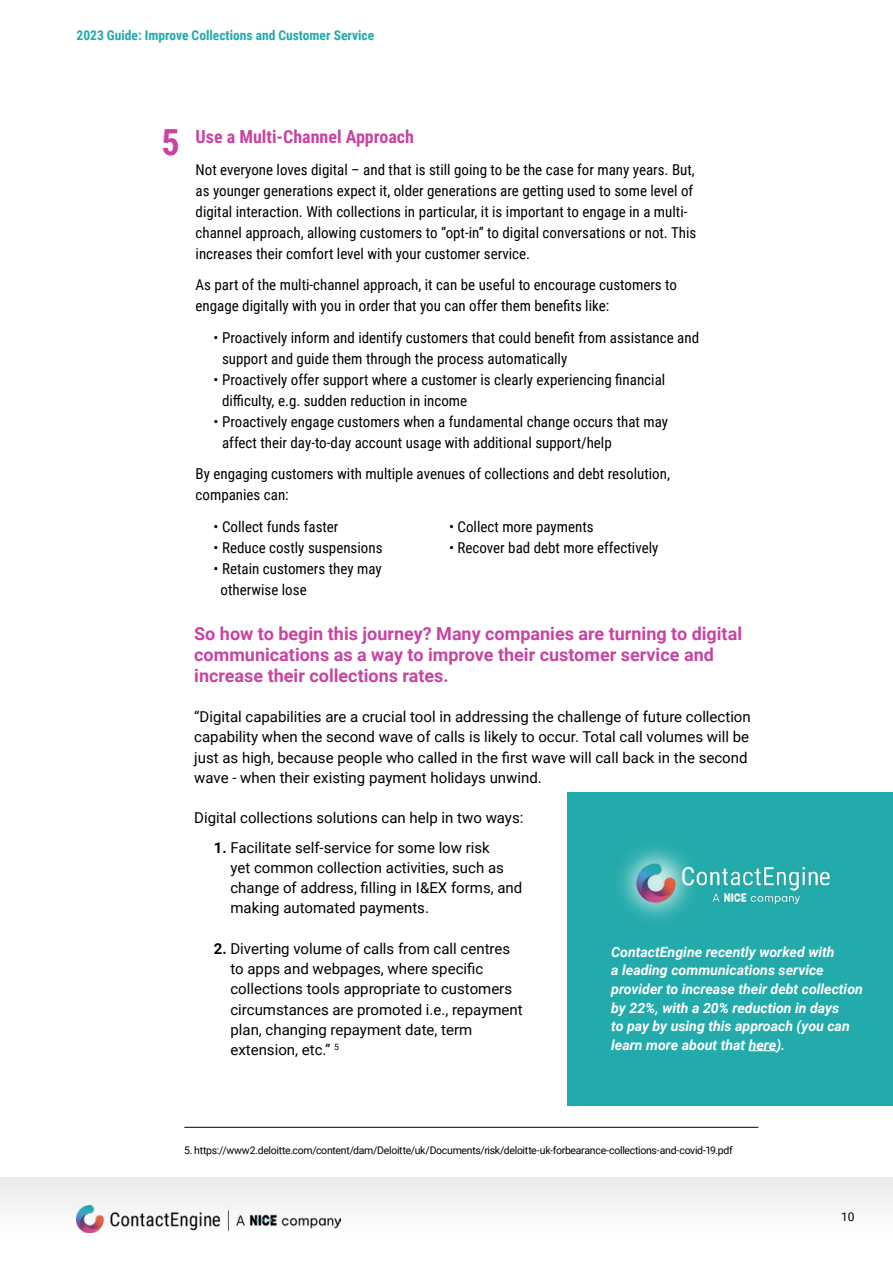
<style>
.page{position:relative;width:893px;height:1263px;background:#fff}
.page>*{position:absolute;margin:0;border:0;box-sizing:border-box;transform-origin:0 0}
.t1{font:700 36px "Roboto Condensed";color:#c745a1}
.t2{font:700 18px/21px "Roboto";color:#c745a1}
.t3{font:700 18px "Roboto Condensed";color:#c745a1}
.t4{font:15px/21px "Roboto Condensed";color:#000}
.t5{font:15px/20.2px "Roboto";color:#000}
.t6{font:italic 700 14.1px/18.6px "Roboto";color:#fff}
.t7{font:700 13.5px "Roboto Condensed";color:#23aaaa}
.t8{font:12px "Roboto";color:#000}
.CE_Footnote{font:10.5px "Roboto";letter-spacing:-.03em;color:#000}
.s1{font-weight:700}
</style>
<div class="page">
<div style="left:0;top:1178px;width:893px;height:85px;background:linear-gradient(to right,#f8f7f8,#f8f8f8)"></div>
<img style="left:77px;top:1205px;width:263px;height:28px">
<div style="left:568px;top:793px;width:325px;height:313px;background:#23aaaa"></div>
<svg style="left:749px;top:1050px;width:27px;height:1px"></svg>
<img style="left:619px;top:846px;width:211px;height:74px">
<hr style="left:184px;top:1127px;width:574px;height:1px;background:#000">
<p class="t7" style="left:77px;top:26px;width:299px">2023 Guide: Improve Collections and Customer Service</p>
<p class="t1" style="left:162px;top:117px;width:20px">5</p>
<p class="t3" style="left:196px;top:124px;width:220px">Use a Multi-Channel Approach</p>
<p class="t4" style="left:196px;top:158px;width:502px">Not everyone loves digital – and that is still going to be the case for many years. But, as younger generations expect it, older generations are getting used to some level of digital interaction. With collections in particular, it is important to engage in a multi&shy;channel approach, allowing customers to “opt-in” to digital conversations or not. This increases their comfort level with your customer service.</p>
<p class="t4" style="left:196px;top:274px;width:483px">As part of the multi-channel approach, it can be useful to encourage customers to engage digitally with you in order that you can offer them benefits like:</p>
<p class="t4" style="left:222px;top:326px;width:479px;text-indent:-8px">• Proactively inform and identify customers that could benefit from assistance and support and guide them through the process automatically</p>
<p class="t4" style="left:222px;top:368px;width:445px;text-indent:-8px">• Proactively offer support where a customer is clearly experiencing financial difficulty, e.g. sudden reduction in income</p>
<p class="t4" style="left:222px;top:410px;width:447px;text-indent:-8px">• Proactively engage customers when a fundamental change occurs that may affect their day-to-day account usage with additional support/help</p>
<p class="t4" style="left:196px;top:463px;width:476px">By engaging customers with multiple avenues of collections and debt resolution, companies can:</p>
<p class="t4" style="left:214px;top:515px;width:126px">• Collect funds faster</p>
<p class="t4" style="left:449px;top:515px;width:146px">• Collect more payments</p>
<p class="t4" style="left:214px;top:536px;width:170px">• Reduce costly suspensions</p>
<p class="t4" style="left:449px;top:536px;width:211px">• Recover bad debt more effectively</p>
<p class="t4" style="left:214px;top:557px;width:170px">• Retain customers they may</p>
<p class="t4" style="left:220px;top:578px;width:88px">otherwise lose</p>
<p class="t2" style="left:194px;top:622px;width:549px">So how to begin this journey? Many companies are turning to digital communications as a way to improve their customer service and increase their collections rates.</p>
<p class="t5" style="left:194px;top:706px;width:558px">“Digital capabilities are a crucial tool in addressing the challenge of future collection capability when the second wave of calls is likely to occur. Total call volumes will be just as high, because people who called in the first wave will call back in the second wave - when their existing payment holidays unwind.</p>
<p class="t5" style="left:194px;top:807px;width:331px">Digital collections solutions can help in two ways:</p>
<p class="t5" style="left:230px;top:837px;width:293px;text-indent:-17px"><span class="s1">1.</span> Facilitate self-service for some low risk<br>yet common collection activities, such as change of address, filling in I&amp;EX forms, and making automated payments.</p>
<p class="t5" style="left:230px;top:938px;width:294px;text-indent:-17px"><span class="s1">2.</span> Diverting volume of calls from call centres to apps and webpages, where specific collections tools appropriate to customers circumstances are promoted i.e., repayment plan, changing repayment date, term extension, etc.” <sup>5</sup></p>
<p class="t6" style="left:611px;top:942px;width:253px">ContactEngine recently worked with<br>a leading communications service provider to increase their debt collection by 22%, with a 20% reduction in days<br>to pay by using this approach (you can learn more about that here).</p>
<p class="CE_Footnote" style="left:184px;top:1142px;width:550px">5. https://www2.deloitte.com/content/dam/Deloitte/uk/Documents/risk/deloitte-uk-forbearance-collections-and-covid-19.pdf</p>
<p class="t8" style="left:841px;top:1208px;width:15px">10</p>
</div>
